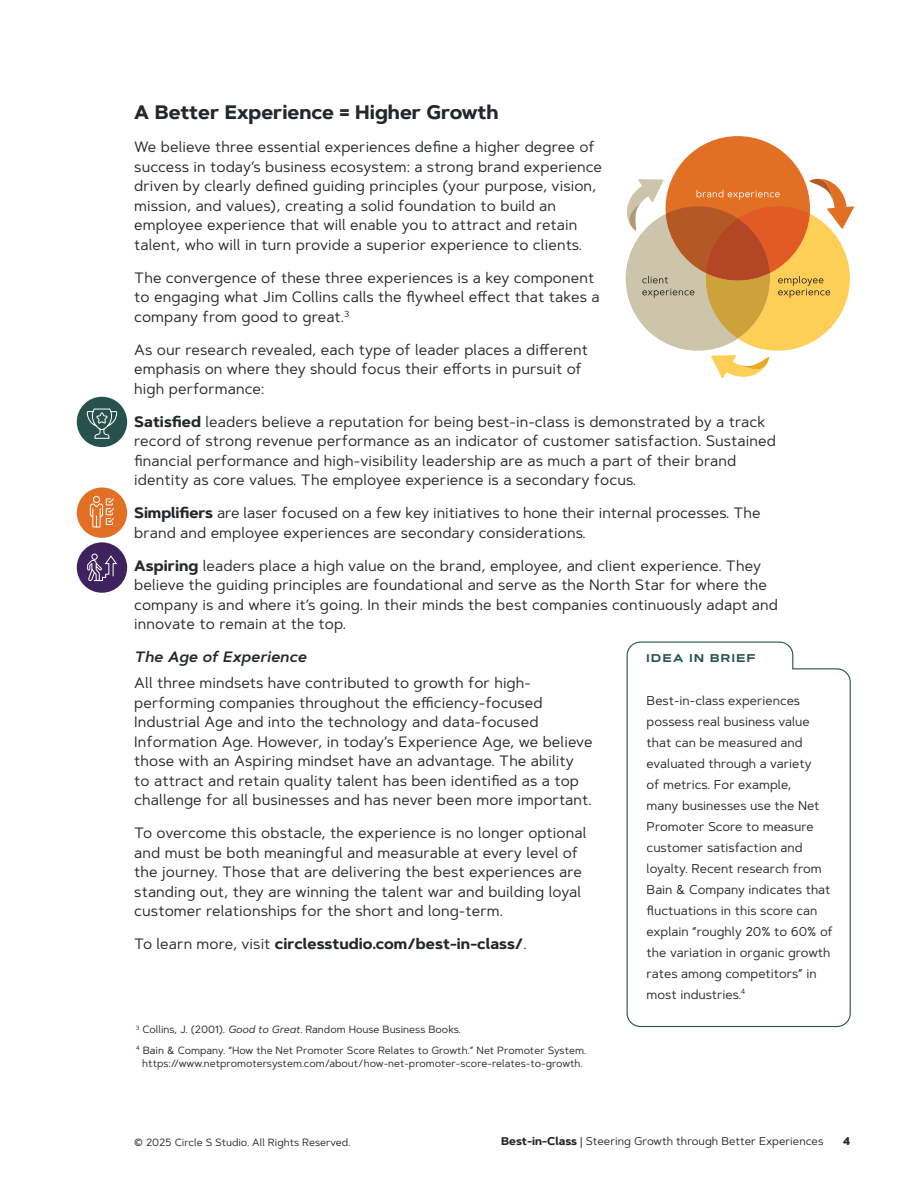
<style>
.page{position:relative;width:918px;height:1188px;background:#fff}
.page>*{position:absolute;margin:0;border:0;box-sizing:border-box;transform-origin:0 0}
.t1{font:700 19.5px "Artegra Sans";color:#25282a}
.t2{font:15px/19.5px "Artegra Sans";letter-spacing:.005em;color:#25282a}
.t3{font:700 15px "Artegra Sans";letter-spacing:.005em;color:#25282a}
.t4{font:italic 600 15px "Artegra Sans";letter-spacing:.01em;color:#25282a}
.t5{font:12.75px/21px "Artegra Sans";color:#25282a}
.t6{font:11.25px "Artegra Sans";color:#25282a}
.t7{font:700 11.25px "Artegra Sans Extended";letter-spacing:.13em;color:#2a514d}
.t8{font:700 11.25px "Artegra Sans";color:#25282a}
.t9{font:10.5px/20.2px "Artegra Sans";color:#25282a}
.s1{font-weight:700}
.s2{font-weight:400}
.s3{font-style:italic}
</style>
<div class="page">
<div style="left:666px;top:136px;width:144px;height:144px;background:#e17025;border-radius:50%"></div>
<svg style="left:626px;top:179px;width:228px;height:199px"></svg>
<svg style="left:626px;top:641px;width:225px;height:387px"></svg>
<div style="left:77px;top:397px;width:50px;height:50px;background:#26514d;border-radius:50%"></div>
<svg style="left:87px;top:408px;width:30px;height:31px"></svg>
<div style="left:77px;top:542px;width:50px;height:51px;background:#3e225d;border-radius:50%"></div>
<svg style="left:87px;top:553px;width:30px;height:29px"></svg>
<div style="left:77px;top:487px;width:50px;height:51px;background:#e17025;border-radius:50%"></div>
<svg style="left:90px;top:496px;width:24px;height:32px"></svg>
<h1 class="t1" style="left:134px;top:104px;width:366px">A Better Experience = Higher Growth</h1>
<p class="t2" style="left:134px;top:139px;width:469px">We believe three essential experiences define a higher degree of success in today’s business ecosystem: a strong brand experience driven by clearly defined guiding principles (your purpose, vision, mission, and values), creating a solid foundation to build an employee experience that will enable you to attract and retain talent, who will in turn provide a superior experience to clients.</p>
<p class="t2" style="left:134px;top:269px;width:467px">The convergence of these three experiences is a key component to engaging what Jim Collins calls the flywheel effect that takes a company from good to great.<sup>3</sup></p>
<p class="t2" style="left:134px;top:341px;width:455px">As our research revealed, each type of leader places a different emphasis on where they should focus their efforts in pursuit of high performance:</p>
<p class="t2" style="left:134px;top:413px;width:643px"><span class="s1">Satisfied</span> leaders believe a reputation for being best-in-class is demonstrated by a track record of strong revenue performance as an indicator of customer satisfaction. Sustained financial performance and high-visibility leadership are as much a part of their brand identity as core values. The employee experience is a secondary focus.</p>
<p class="t2" style="left:134px;top:505px;width:628px"><span class="s1">Simplifiers</span> are laser focused on a few key initiatives to hone their internal processes. The brand and employee experiences are secondary considerations.</p>
<p class="t2" style="left:134px;top:557px;width:645px"><span class="s1">Aspiring</span> leaders place a high value on the brand, employee, and client experience. They believe the guiding principles are foundational and serve as the North Star for where the company is and where it’s going. In their minds the best companies continuously adapt and innovate to remain at the top.</p>
<p class="t4" style="left:134px;top:651px;width:174px">The Age of Experience</p>
<p class="t2" style="left:134px;top:675px;width:460px">All three mindsets have contributed to growth for high&shy;performing companies throughout the efficiency-focused Industrial Age and into the technology and data-focused Information Age. However, in today’s Experience Age, we believe those with an Aspiring mindset have an advantage. The ability to attract and retain quality talent has been identified as a top challenge for all businesses and has never been more important.</p>
<p class="t2" style="left:134px;top:825px;width:454px">To overcome this obstacle, the experience is no longer optional and must be both meaningful and measurable at every level of the journey. Those that are delivering the best experiences are standing out, they are winning the talent war and building loyal customer relationships for the short and long-term.</p>
<p class="t3" style="left:134px;top:938px;width:394px"><span class="s2">To learn more, visit</span> circlesstudio.com/best-in-class/<span class="s2">.</span></p>
<p class="t7" style="left:647px;top:651px;width:111px">IDEA IN BRIEF</p>
<p class="t5" style="left:647px;top:691px;width:188px">Best-in-class experiences possess real business value that can be measured and evaluated through a variety<br>of metrics. For example,<br>many businesses use the Net<br>Promoter Score to measure customer satisfaction and loyalty. Recent research from<br>Bain &amp; Company indicates that fluctuations in this score can explain “roughly 20% to 60% of the variation in organic growth rates among competitors” in most industries.<sup>4</sup></p>
<p class="t9" style="left:136px;top:1021px;width:452px"><sup>3</sup> Collins, J. (2001). <span class="s3">Good to Great.</span> Random House Business Books.<br><sup>4</sup> Bain &amp; Company. “How the Net Promoter Score Relates to Growth.” Net Promoter System.</p>
<p class="t9" style="left:142px;top:1054px;width:442px">https://www.netpromotersystem.com/about/how-net-promoter-score-relates-to-growth.</p>
<p class="t9" style="left:134px;top:1133px;width:218px">© 2025 Circle S Studio. All Rights Reserved.</p>
<p class="t6" style="left:501px;top:1137px;width:324px"><span class="s1">Best-in-Class</span> | Steering Growth through Better Experiences</p>
<p class="t8" style="left:843px;top:1137px;width:9px">4</p>
</div>
